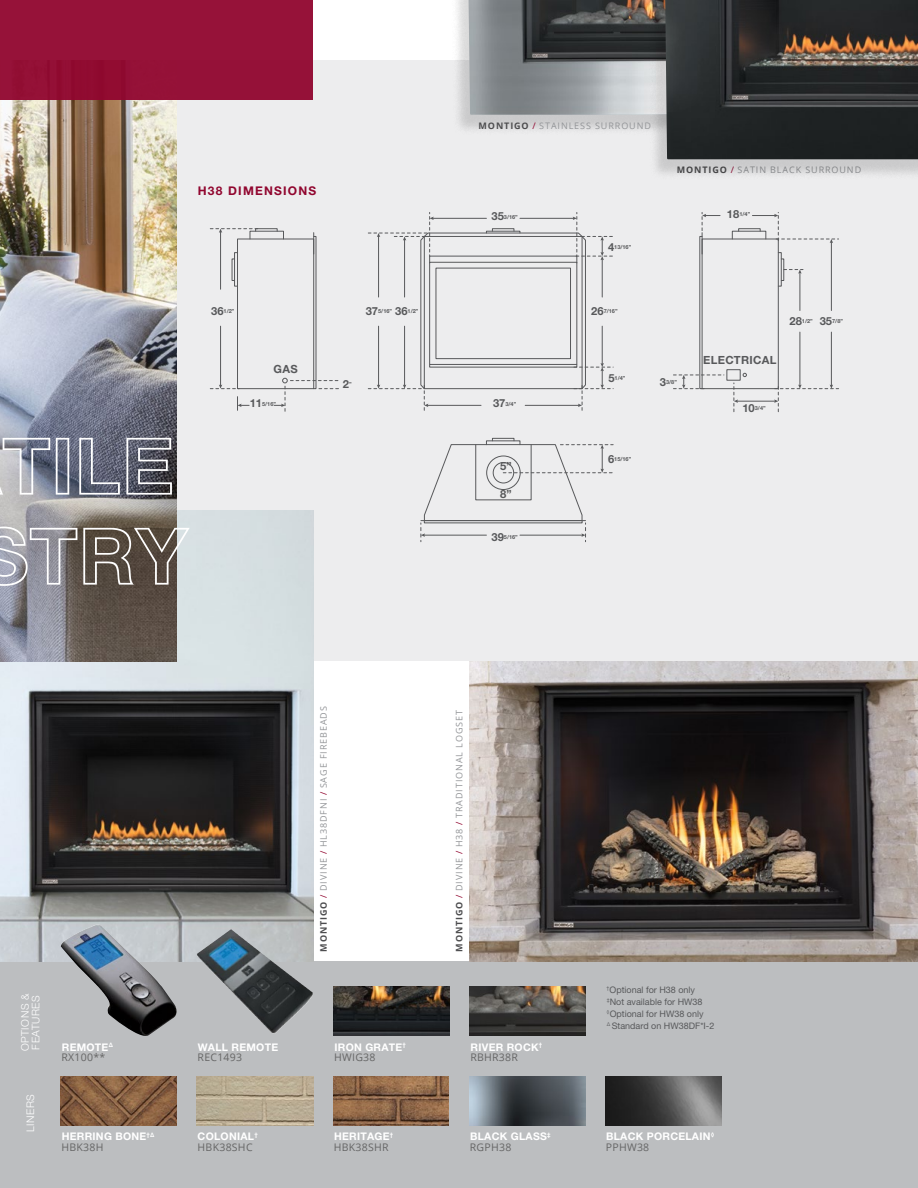
<style>
.page{position:relative;width:918px;height:1188px;background:#fff}
.page>*{position:absolute;margin:0;border:0;box-sizing:border-box;transform-origin:0 0}
.t1{font:79.5px/90px "Helvetica Neue LT Pro Bd Ou";color:#fff;text-align:center}
.t2{font:700 12px "Helvetica Neue LT Pro";letter-spacing:.1em;color:#91062f}
.t3{font:700 11.25px "Helvetica Neue LT Pro";letter-spacing:.025em;color:#58595b}
.t4{font:700 11.1px "Helvetica Neue LT Pro";color:#58595b}
.t5{font:700 10.5px "Helvetica Neue LT Pro";letter-spacing:.025em;color:#fff}
.t6{font:10.5px "Open Sans";letter-spacing:.025em;color:#666}
.t7{font:300 10.5px/10.5px "Helvetica Neue LT Pro";letter-spacing:.05em;color:#fff}
.t8{font:9px "Open Sans";letter-spacing:.1em;color:#939598}
.t9{font:9px/12px "Helvetica Neue LT Pro";color:#58595b}
.t10{font:700 5.55px "Helvetica Neue LT Pro";color:#58595b}
.s1{font-weight:700;color:#4d4d4f}
.s2{color:#91062f}
.s3{font-size:11.1px}
</style>
<div class="page">
<div style="left:0;top:961px;width:918px;height:227px;background:#bcbec0"></div>
<div style="left:61px;top:61px;width:857px;height:600px;background:#ededee"></div>
<img style="left:0;top:511px;width:313px;height:450px">
<img style="left:0;top:100px;width:177px;height:561px">
<hr style="left:0;top:511px;width:1px;height:150px;background:#666">
<div style="left:449px;top:0;width:383px;height:135px;background:#000;opacity:.15"></div>
<img style="left:469px;top:0;width:177px;height:115px">
<img style="left:605px;top:1076px;width:116px;height:50px">
<img style="left:333px;top:986px;width:116px;height:50px">
<img style="left:470px;top:986px;width:115px;height:50px">
<img style="left:61px;top:1076px;width:116px;height:50px">
<img style="left:197px;top:1076px;width:116px;height:50px">
<img style="left:333px;top:1076px;width:116px;height:50px">
<div style="left:646px;top:0;width:272px;height:180px;background:#000;opacity:.15"></div>
<img style="left:665px;top:0;width:253px;height:159px">
<img style="left:469px;top:661px;width:449px;height:300px">
<img style="left:61px;top:925px;width:116px;height:111px">
<div style="left:0;top:0;width:313px;height:100px;background:#961239"></div>
<img style="left:197px;top:929px;width:116px;height:104px">
<div style="left:237px;top:239px;width:77px;height:150px;border:1px solid #58595b"></div>
<div style="left:313px;top:236px;width:3px;height:153px;border:1px solid #58595b"></div>
<svg style="left:313px;top:233px;width:1px;height:21px"></svg>
<div style="left:255px;top:228px;width:23px;height:4px;border:1px solid #58595b"></div>
<div style="left:234px;top:252px;width:4px;height:35px;border:1px solid #58595b"></div>
<div style="left:232px;top:258px;width:3px;height:23px;border:1px solid #58595b"></div>
<div style="left:702px;top:239px;width:77px;height:150px;border:1px solid #58595b"></div>
<div style="left:699px;top:236px;width:4px;height:153px;border:1px solid #58595b"></div>
<div style="left:732px;top:231px;width:34px;height:8px;border:1px solid #58595b"></div>
<div style="left:738px;top:228px;width:23px;height:4px;border:1px solid #58595b"></div>
<div style="left:778px;top:252px;width:4px;height:35px;border:1px solid #58595b"></div>
<div style="left:781px;top:258px;width:3px;height:23px;border:1px solid #58595b"></div>
<div style="left:726px;top:369px;width:15px;height:12px;border:1px solid #58595b"></div>
<svg style="left:743px;top:373px;width:4px;height:4px"></svg>
<svg style="left:702px;top:212px;width:18px;height:42px"></svg>
<hr style="left:800px;top:332px;width:1px;height:54px;background:#58595b">
<hr style="left:831px;top:332px;width:1px;height:54px;background:#58595b">
<hr style="left:800px;top:272px;width:1px;height:39px;background:#58595b">
<svg style="left:784px;top:269px;width:19px;height:5px"></svg>
<hr style="left:831px;top:242px;width:1px;height:69px;background:#58595b">
<svg style="left:752px;top:212px;width:87px;height:31px"></svg>
<hr style="left:737px;top:401px;width:39px;height:1px;background:#58595b">
<svg style="left:734px;top:383px;width:4px;height:29px"></svg>
<svg style="left:774px;top:385px;width:65px;height:27px"></svg>
<svg style="left:673px;top:375px;width:51px;height:14px"></svg>
<hr style="left:220px;top:231px;width:1px;height:58px;background:#58595b">
<hr style="left:220px;top:326px;width:1px;height:60px;background:#58595b">
<svg style="left:210px;top:228px;width:49px;height:5px"></svg>
<svg style="left:210px;top:385px;width:29px;height:4px"></svg>
<svg style="left:368px;top:212px;width:245px;height:198px"></svg>
<svg style="left:274px;top:378px;width:65px;height:33px"></svg>
<svg style="left:237px;top:397px;width:12px;height:13px"></svg>
<div style="left:486px;top:440px;width:34px;height:5px;border:1px solid #58595b"></div>
<div style="left:492px;top:438px;width:22px;height:3px;border:1px solid #58595b"></div>
<svg style="left:421px;top:444px;width:192px;height:98px"></svg>
<img style="left:469px;top:1076px;width:116px;height:50px">
<h2 class="t2" style="left:198px;top:183px;width:120px">H38 DIMENSIONS</h2>
<p class="t8" style="left:479px;top:119px;width:174px"><span class="s1">MONTIGO</span> <span class="s2">/</span> STAINLESS SURROUND</p>
<p class="t10" style="left:491px;top:123px;width:28px"><span class="s3">39</span>5/16”</p>
<p class="t10" style="left:491px;top:213px;width:28px"><span class="s3">35</span>3/16”</p>
<p class="t10" style="left:608px;top:244px;width:25px"><span class="s3">4</span>13/16”</p>
<p class="t8" style="left:677px;top:163px;width:186px"><span class="s1">MONTIGO</span> <span class="s2">/</span> SATIN BLACK SURROUND</p>
<p class="t10" style="left:727px;top:210px;width:25px"><span class="s3">18</span>1/4”</p>
<h1 class="t1" style="left:-22px;top:419px;width:212px">TILE<br>STRY</h1>
<p class="t10" style="left:211px;top:308px;width:25px"><span class="s3">36</span>1/2”</p>
<p class="t10" style="left:366px;top:308px;width:54px"><span class="s3">37</span>5/16” <span class="s3">36</span>1/2”</p>
<p class="t10" style="left:591px;top:308px;width:28px"><span class="s3">26</span>7/16”</p>
<p class="t3" style="left:274px;top:362px;width:26px">GAS</p>
<p class="t4" style="left:343px;top:377px;width:10px">2<sup>”</sup></p>
<p class="t10" style="left:250px;top:400px;width:28px"><span class="s3">11</span>5/16”</p>
<p class="t10" style="left:493px;top:400px;width:25px"><span class="s3">37</span>3/4”</p>
<p class="t3" style="left:500px;top:459px;width:13px">5”</p>
<p class="t3" style="left:500px;top:487px;width:13px">8”</p>
<p class="t10" style="left:491px;top:533px;width:28px"><span class="s3">39</span>5/16”</p>
<p class="t4" style="left:608px;top:371px;width:8px">5</p>
<p class="t10" style="left:660px;top:379px;width:19px"><span class="s3">3</span>3/8”</p>
<p class="t10" style="left:615px;top:375px;width:12px">1/4”</p>
<p class="t10" style="left:608px;top:456px;width:25px"><span class="s3">6</span>15/16”</p>
<p class="t3" style="left:703px;top:353px;width:75px">ELECTRICAL</p>
<p class="t10" style="left:790px;top:317px;width:55px"><span class="s3">28</span>1/2” <span class="s3">35</span>7/8”</p>
<p class="t10" style="left:742px;top:405px;width:25px"><span class="s3">10</span>3/4”</p>
<p class="t7" style="left:20px;top:1051px;width:59px;rotate:-90deg">OPTIONS &amp;<br>FEATURES</p>
<p class="t7" style="left:25px;top:1132px;width:39px;rotate:-90deg">LINERS</p>
<p class="t5" style="left:62px;top:1040px;width:53px">REMOTE<sup>Δ</sup></p>
<p class="t6" style="left:62px;top:1050px;width:45px">RX100**</p>
<p class="t5" style="left:62px;top:1130px;width:94px">HERRING BONE<sup>†Δ</sup></p>
<p class="t6" style="left:62px;top:1140px;width:44px">HBK38H</p>
<p class="t5" style="left:198px;top:1040px;width:82px">WALL REMOTE</p>
<p class="t6" style="left:198px;top:1050px;width:46px">REC1493</p>
<p class="t5" style="left:198px;top:1130px;width:62px">COLONIAL<sup>†</sup></p>
<p class="t6" style="left:198px;top:1140px;width:56px">HBK38SHC</p>
<p class="t8" style="left:317px;top:952px;width:247px;rotate:-90deg"><span class="s1">MONTIGO</span> <span class="s2">/</span> DIVINE <span class="s2">/</span> HL38DFNI <span class="s2">/</span> SAGE FIREBEADS</p>
<p class="t8" style="left:453px;top:952px;width:243px;rotate:-90deg"><span class="s1">MONTIGO</span> <span class="s2">/</span> DIVINE <span class="s2">/</span> H38 <span class="s2">/</span> TRADITIONAL LOGSET</p>
<p class="t5" style="left:335px;top:1040px;width:73px">IRON GRATE<sup>†</sup></p>
<p class="t6" style="left:334px;top:1050px;width:43px">HWIG38</p>
<p class="t5" style="left:334px;top:1130px;width:61px">HERITAGE<sup>†</sup></p>
<p class="t6" style="left:334px;top:1140px;width:56px">HBK38SHR</p>
<p class="t5" style="left:471px;top:1040px;width:73px">RIVER ROCK<sup>†</sup></p>
<p class="t6" style="left:470px;top:1050px;width:49px">RBHR38R</p>
<p class="t5" style="left:470px;top:1130px;width:82px">BLACK GLASS<sup>‡</sup></p>
<p class="t6" style="left:470px;top:1140px;width:43px">RGPH38</p>
<p class="t9" style="left:607px;top:983px;width:109px"><sup>†</sup>Optional for H38 only <sup>‡</sup>Not available for HW38 <sup>◊</sup>Optional for HW38 only<br><sup>Δ</sup> Standard on HW38DF*I-2</p>
<p class="t5" style="left:606px;top:1130px;width:110px">BLACK PORCELAIN<sup>◊</sup></p>
<p class="t6" style="left:606px;top:1140px;width:45px">PPHW38</p>
</div>
